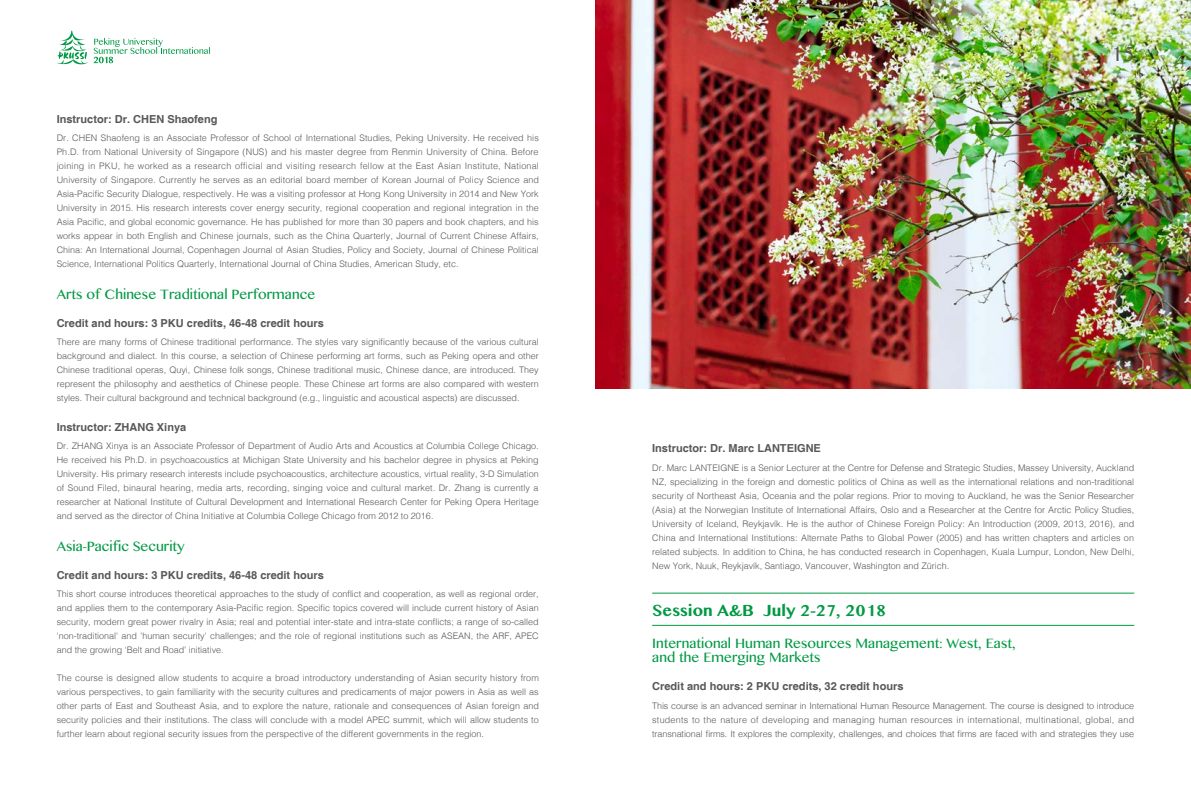
<style>
.page{position:relative;width:1191px;height:808px;background:#fff}
.page>*{position:absolute;margin:0;border:0;box-sizing:border-box;transform-origin:0 0}
.t1{font:18px "Bangla MN";color:#595757}
.t2{font:700 14px "Bangla MN";color:#094}
.t3{font:12px/14px "Bangla MN";color:#094}
.t4{font:700 11px "Helvetica";color:#595757}
.t5{font:300 9px/14px "Helvetica";color:#595757;text-align:justify}
</style>
<div class="page">
<svg style="left:57px;top:30px;width:31px;height:35px"></svg>
<svg style="left:94px;top:38px;width:116px;height:25px"></svg>
<img style="left:595px;top:0;width:596px;height:388px">
<hr style="left:652px;top:625px;width:482px;height:1px;background:#094">
<hr style="left:652px;top:593px;width:482px;height:1px;background:#094">
<p class="t4" style="left:57px;top:112px;width:162px">Instructor: Dr. CHEN Shaofeng</p>
<p class="t5" style="left:57px;top:130px;width:484px">Dr. CHEN Shaofeng is an Associate Professor of School of International Studies, Peking University. He received his Ph.D. from National University of Singapore (NUS) and his master degree from Renmin University of China. Before joining in PKU, he worked as a research official and visiting research fellow at the East Asian Institute, National University of Singapore. Currently he serves as an editorial board member of Korean Journal of Policy Science and Asia-Pacific Security Dialogue, respectively. He was a visiting professor at Hong Kong University in 2014 and New York University in 2015. His research interests cover energy security, regional cooperation and regional integration in the Asia Pacific, and global economic governance. He has published for more than 30 papers and book chapters, and his works appear in both English and Chinese journals, such as the China Quarterly, Journal of Current Chinese Affairs, China: An International Journal, Copenhagen Journal of Asian Studies, Policy and Society, Journal of Chinese Political Science, International Politics Quarterly, International Journal of China Studies, American Study, etc.</p>
<h3 class="t3" style="left:57px;top:287px;width:260px">Arts of Chinese Traditional Performance</h3>
<p class="t4" style="left:57px;top:316px;width:269px">Credit and hours: 3 PKU credits, 46-48 credit hours</p>
<p class="t5" style="left:57px;top:334px;width:483px">There are many forms of Chinese traditional performance. The styles vary significantly because of the various cultural background and dialect. In this course, a selection of Chinese performing art forms, such as Peking opera and other Chinese traditional operas, Quyi, Chinese folk songs, Chinese traditional music, Chinese dance, are introduced. They represent the philosophy and aesthetics of Chinese people. These Chinese art forms are also compared with western styles. Their cultural background and technical background (e.g., linguistic and acoustical aspects) are discussed.</p>
<p class="t4" style="left:57px;top:420px;width:131px">Instructor: ZHANG Xinya</p>
<p class="t5" style="left:57px;top:438px;width:483px">Dr. ZHANG Xinya is an Associate Professor of Department of Audio Arts and Acoustics at Columbia College Chicago.<br>He received his Ph.D. in psychoacoustics at Michigan State University and his bachelor degree in physics at Peking University. His primary research interests include psychoacoustics, architecture acoustics, virtual reality, 3-D Simulation of Sound Filed, binaural hearing, media arts, recording, singing voice and cultural market. Dr. Zhang is currently a researcher at National Institute of Cultural Development and International Research Center for Peking Opera Heritage and served as the director of China Initiative at Columbia College Chicago from 2012 to 2016.</p>
<h3 class="t3" style="left:57px;top:539px;width:130px">Asia-Pacific Security</h3>
<p class="t4" style="left:57px;top:568px;width:269px">Credit and hours: 3 PKU credits, 46-48 credit hours</p>
<p class="t5" style="left:57px;top:586px;width:483px">This short course introduces theoretical approaches to the study of conflict and cooperation, as well as regional order, and applies them to the contemporary Asia-Pacific region. Specific topics covered will include current history of Asian security, modern great power rivalry in Asia; real and potential inter-state and intra-state conflicts; a range of so-called 'non-traditional' and 'human security' challenges; and the role of regional institutions such as ASEAN, the ARF, APEC and the growing ‘Belt and Road’ initiative.</p>
<p class="t5" style="left:57px;top:670px;width:484px">The course is designed allow students to acquire a broad introductory understanding of Asian security history from various perspectives, to gain familiarity with the security cultures and predicaments of major powers in Asia as well as other parts of East and Southeast Asia, and to explore the nature, rationale and consequences of Asian foreign and security policies and their institutions. The class will conclude with a model APEC summit, which will allow students to further learn about regional security issues from the perspective of the different governments in the region.</p>
<h1 class="t1" style="left:1110px;top:41px;width:25px">15</h1>
<p class="t4" style="left:652px;top:442px;width:170px">Instructor: Dr. Marc LANTEIGNE</p>
<p class="t5" style="left:652px;top:460px;width:483px">Dr. Marc LANTEIGNE is a Senior Lecturer at the Centre for Defense and Strategic Studies, Massey University, Auckland NZ, specializing in the foreign and domestic politics of China as well as the international relations and non-traditional security of Northeast Asia, Oceania and the polar regions. Prior to moving to Auckland, he was the Senior Researcher (Asia) at the Norwegian Institute of International Affairs, Oslo and a Researcher at the Centre for Arctic Policy Studies, University of Iceland, Reykjavík. He is the author of Chinese Foreign Policy: An Introduction (2009, 2013, 2016), and China and International Institutions: Alternate Paths to Global Power (2005) and has written chapters and articles on related subjects. In addition to China, he has conducted research in Copenhagen, Kuala Lumpur, London, New Delhi, New York, Nuuk, Reykjavík, Santiago, Vancouver, Washington and Zürich.</p>
<h2 class="t2" style="left:652px;top:600px;width:236px">Session A&amp;B July 2-27, 2018</h2>
<h3 class="t3" style="left:652px;top:636px;width:365px">International Human Resources Management: West, East, and the Emerging Markets</h3>
<p class="t4" style="left:652px;top:680px;width:253px">Credit and hours: 2 PKU credits, 32 credit hours</p>
<p class="t5" style="left:652px;top:698px;width:483px">This course is an advanced seminar in International Human Resource Management. The course is designed to introduce students to the nature of developing and managing human resources in international, multinational, global, and transnational firms. It explores the complexity, challenges, and choices that firms are faced with and strategies they use</p>
</div>
